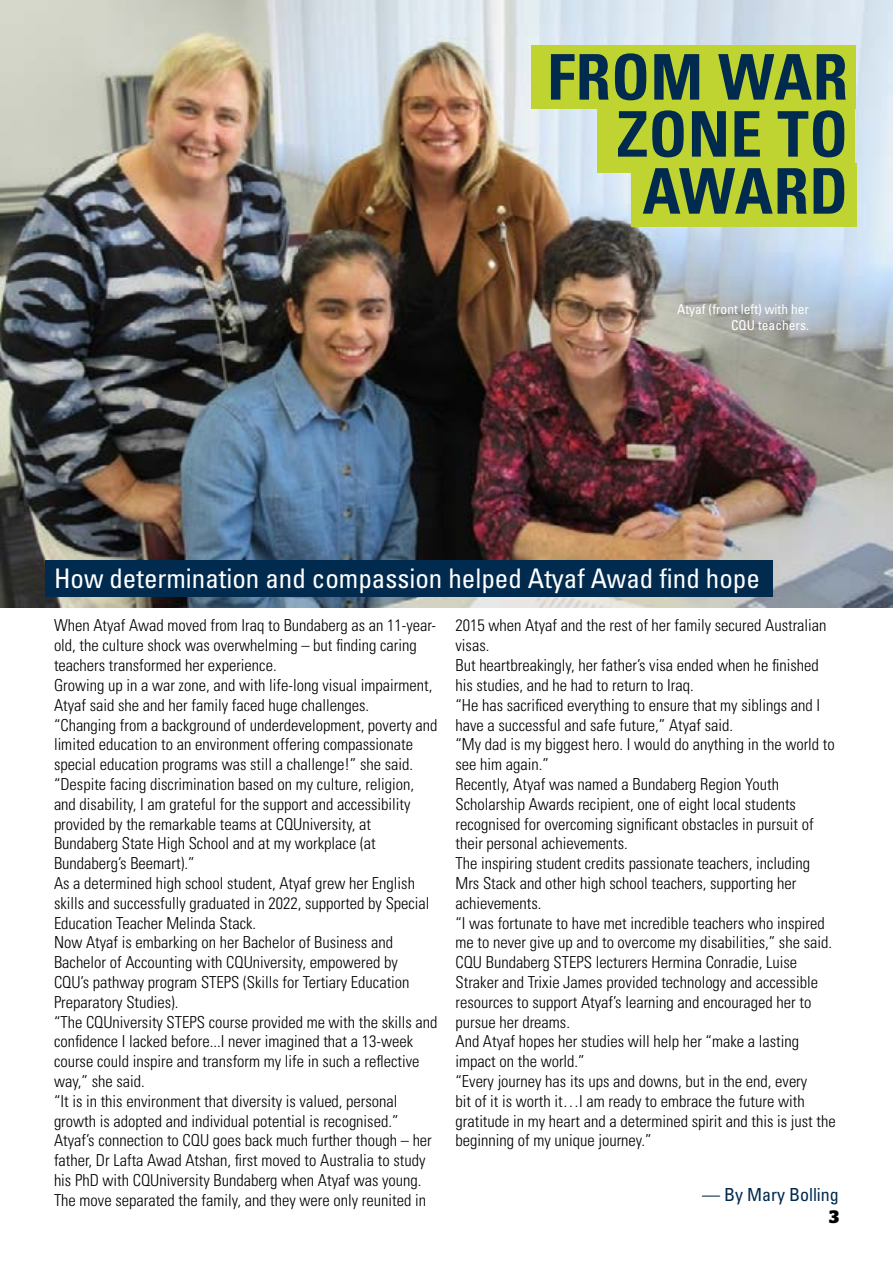
<style>
.page{position:relative;width:893px;height:1263px;background:#fff}
.page>*{position:absolute;margin:0;border:0;box-sizing:border-box;transform-origin:0 0}
.t1{font:700 condensed 63px/57px "Univers LT Std";letter-spacing:.01em;color:#002a4e;text-align:right}
.t2{font:condensed 27px "Univers LT Std";color:#fff}
.t3{font:condensed 18px "Univers LT Std";color:#002a4e}
.t4{font:700 18px "Stag";color:#000}
.t5{font:300 condensed 16.5px/19.8px "Univers LT Std";color:#000}
.t6{font:condensed 13.5px/16.2px "Univers LT Std";color:#fff;text-align:right}
</style>
<div class="page">
<img style="left:0;top:0;width:893px;height:608px">
<div style="left:531px;top:46px;width:324px;height:63px;background:#bfd430"></div>
<div style="left:597px;top:109px;width:258px;height:64px;background:#bfd430"></div>
<div style="left:631px;top:163px;width:225px;height:64px;background:#bfd430"></div>
<div style="left:45px;top:560px;width:727px;height:37px;background:#002a4e"></div>
<p class="t1" style="left:547px;top:48px;width:302px">FROM WAR<br>ZONE TO<br>AWARD</p>
<p class="t6" style="left:677px;top:301px;width:133px">Atyaf (front left) with her<br>CQU teachers.</p>
<p class="t2" style="left:54px;top:561px;width:707px">How determination and compassion helped Atyaf Awad find hope</p>
<p class="t5" style="left:54px;top:616px;width:384px">When Atyaf Awad moved from Iraq to Bundaberg as an 11-year&shy;old, the culture shock was overwhelming – but finding caring teachers transformed her experience.</p>
<p class="t5" style="left:54px;top:675px;width:380px">Growing up in a war zone, and with life-long visual impairment,<br>Atyaf said she and her family faced huge challenges.</p>
<p class="t5" style="left:54px;top:715px;width:385px">“Changing from a background of underdevelopment, poverty and limited education to an environment offering compassionate special education programs was still a challenge!” she said.</p>
<p class="t5" style="left:54px;top:774px;width:362px">“Despite facing discrimination based on my culture, religion, and disability, I am grateful for the support and accessibility provided by the remarkable teams at CQUniversity, at Bundaberg State High School and at my workplace (at Bundaberg’s Beemart).”</p>
<p class="t5" style="left:54px;top:873px;width:377px">As a determined high school student, Atyaf grew her English skills and successfully graduated in 2022, supported by Special<br>Education Teacher Melinda Stack.</p>
<p class="t5" style="left:54px;top:933px;width:357px">Now Atyaf is embarking on her Bachelor of Business and Bachelor of Accounting with CQUniversity, empowered by CQU’s pathway program STEPS (Skills for Tertiary Education Preparatory Studies).</p>
<p class="t5" style="left:54px;top:1012px;width:385px">“The CQUniversity STEPS course provided me with the skills and confidence I lacked before...I never imagined that a 13-week course could inspire and transform my life in such a reflective way,” she said.</p>
<p class="t5" style="left:54px;top:1091px;width:346px">“It is in this environment that diversity is valued, personal growth is adopted and individual potential is recognised.”</p>
<p class="t5" style="left:54px;top:1131px;width:379px">Atyaf’s connection to CQU goes back much further though – her father, Dr Lafta Awad Atshan, first moved to Australia to study his PhD with CQUniversity Bundaberg when Atyaf was young.<br>The move separated the family, and they were only reunited in</p>
<p class="t5" style="left:455px;top:616px;width:373px">2015 when Atyaf and the rest of her family secured Australian visas.</p>
<p class="t5" style="left:455px;top:655px;width:365px">But heartbreakingly, her father’s visa ended when he finished his studies, and he had to return to Iraq.</p>
<p class="t5" style="left:455px;top:695px;width:366px">“He has sacrificed everything to ensure that my siblings and I have a successful and safe future,” Atyaf said.</p>
<p class="t5" style="left:455px;top:735px;width:381px">“My dad is my biggest hero. I would do anything in the world to see him again.”</p>
<p class="t5" style="left:455px;top:774px;width:360px">Recently, Atyaf was named a Bundaberg Region Youth Scholarship Awards recipient, one of eight local students recognised for overcoming significant obstacles in pursuit of their personal achievements.</p>
<p class="t5" style="left:455px;top:853px;width:356px">The inspiring student credits passionate teachers, including<br>Mrs Stack and other high school teachers, supporting her achievements.</p>
<p class="t5" style="left:455px;top:913px;width:378px">“I was fortunate to have met incredible teachers who inspired me to never give up and to overcome my disabilities,” she said.<br>CQU Bundaberg STEPS lecturers Hermina Conradie, Luise Straker and Trixie James provided technology and accessible resources to support Atyaf’s learning and encouraged her to pursue her dreams.</p>
<p class="t5" style="left:455px;top:1032px;width:345px">And Atyaf hopes her studies will help her “make a lasting impact on the world.”</p>
<p class="t5" style="left:455px;top:1071px;width:382px">“Every journey has its ups and downs, but in the end, every<br>bit of it is worth it…I am ready to embrace the future with gratitude in my heart and a determined spirit and this is just the beginning of my unique journey.”</p>
<p class="t3" style="left:702px;top:1183px;width:138px">— By Mary Bolling</p>
<p class="t4" style="left:829px;top:1206px;width:11px">3</p>
</div>
